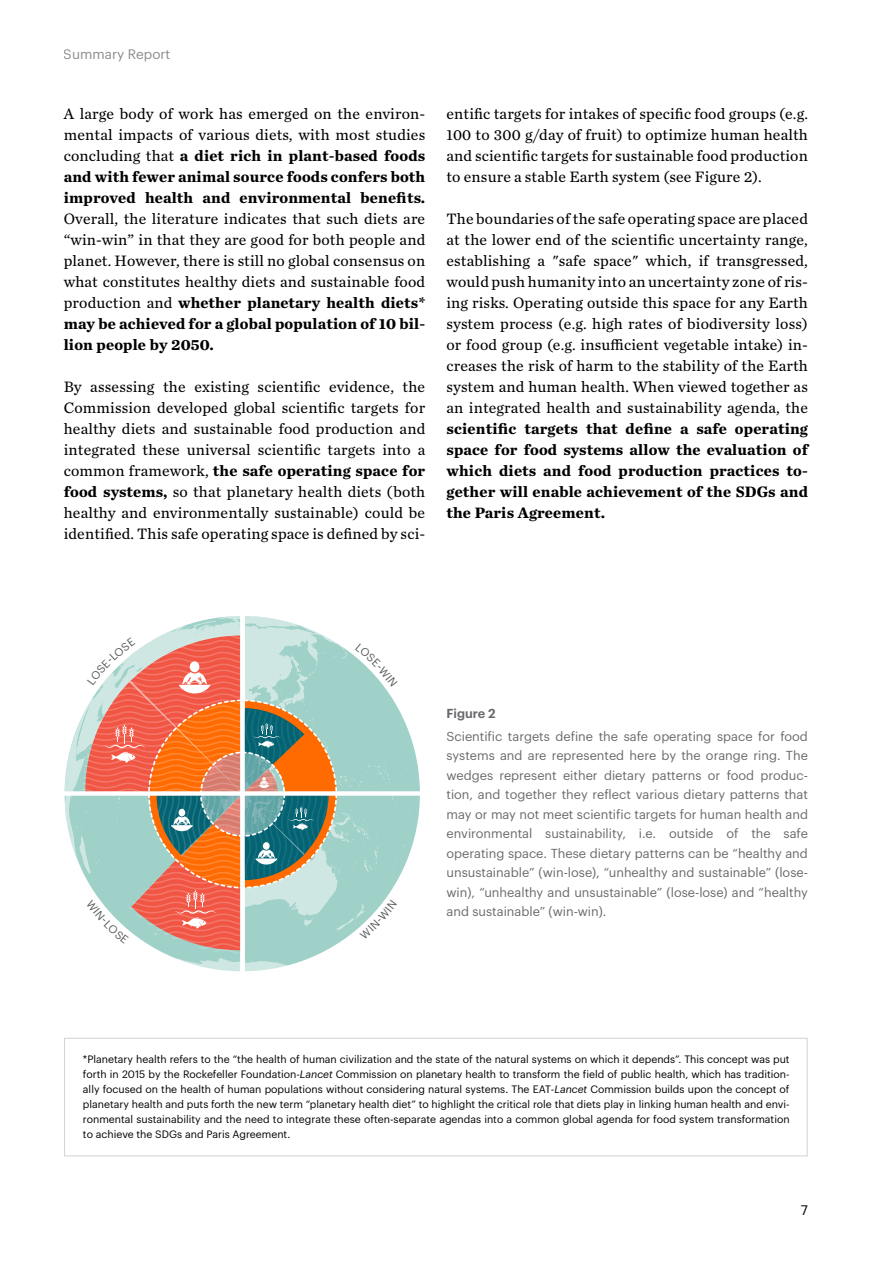
<style>
.page{position:relative;width:893px;height:1263px;background:#fff}
.page>*{position:absolute;margin:0;border:0;box-sizing:border-box;transform-origin:0 0}
.t1{font:15.75px/21px "Chronicle Text G2";letter-spacing:.01em;color:#000;text-align:justify}
.t2{font:700 15.75px/21px "Chronicle Text G2";letter-spacing:.01em;color:#000;text-align:justify}
.t3{font:13.5px "Graphik";color:#58595b}
.t4{font:13.5px "Graphik";color:#000}
.t5{font:12.75px/19.5px "Graphik";color:#696a6d;text-align:justify}
.t6{font:600 12.75px "Graphik";color:#696a6d}
.t7{font:10.5px/15px "Graphik";color:#000;text-align:justify}
.s1{font-weight:400}
.s2{font-weight:700}
.s3{font-style:italic}
</style>
<div class="page">
<div style="left:64px;top:1038px;width:743px;height:118px;border:1px solid #d1d3d4"></div>
<svg style="left:65px;top:725px;width:355px;height:219px"></svg>
<svg style="left:70px;top:616px;width:336px;height:237px;fill:#a0d1c9"></svg>
<div style="left:240px;top:595px;width:5px;height:393px;background:#fff"></div>
<div style="left:36px;top:791px;width:412px;height:5px;background:#fff"></div>
<svg style="left:355px;top:643px;width:43px;height:44px"></svg>
<svg style="left:360px;top:900px;width:37px;height:39px"></svg>
<svg style="left:82px;top:634px;width:255px;height:338px;background:#c4a996"></svg>
<p class="t3" style="left:64px;top:44px;width:108px">Summary Report</p>
<p class="t2" style="left:64px;top:102px;width:363px"><span class="s1">A large body of work has emerged on the environ&shy;mental impacts of various diets, with most studies concluding that</span> a diet rich in plant-based foods and with fewer animal source foods confers both improved health and environmental benefits.</p>
<p class="t1" style="left:64px;top:207px;width:363px">Overall, the literature indicates that such diets are “win-win” in that they are good for both people and planet. However, there is still no global consensus on what constitutes healthy diets and sustainable food production and <span class="s2">whether planetary health diets* may be achieved for a global population of 10 bil&shy;lion people by 2050.</span></p>
<p class="t1" style="left:64px;top:375px;width:363px">By assessing the existing scientific evidence, the Commission developed global scientific targets for healthy diets and sustainable food production and integrated these universal scientific targets into a common framework, <span class="s2">the safe operating space for food systems,</span> so that planetary health diets (both healthy and environmentally sustainable) could be identified. This safe operating space is defined by sci-</p>
<p class="t1" style="left:446px;top:102px;width:363px">entific targets for intakes of specific food groups (e.g.<br>100 to 300 g/day of fruit) to optimize human health and scientific targets for sustainable food production to ensure a stable Earth system (see Figure 2).</p>
<p class="t1" style="left:446px;top:207px;width:363px">The boundaries of the safe operating space are placed at the lower end of the scientific uncertainty range, establishing a "safe space" which, if transgressed, would push humanity into an uncertainty zone of ris&shy;ing risks. Operating outside this space for any Earth system process (e.g. high rates of biodiversity loss) or food group (e.g. insufficient vegetable intake) in&shy;creases the risk of harm to the stability of the Earth system and human health. When viewed together as an integrated health and sustainability agenda, the</p>
<p class="t2" style="left:446px;top:417px;width:363px">scientific targets that define a safe operating space for food systems allow the evaluation of which diets and food production practices to&shy;gether will enable achievement of the SDGs and the Paris Agreement.</p>
<p class="t6" style="left:446px;top:704px;width:51px">Figure 2</p>
<p class="t5" style="left:446px;top:725px;width:363px">Scientific targets define the safe operating space for food systems and are represented here by the orange ring. The wedges represent either dietary patterns or food produc&shy;tion, and together they reflect various dietary patterns that may or may not meet scientific targets for human health and environmental sustainability, i.e. outside of the safe operating space. These dietary patterns can be “healthy and unsustainable” (win-lose), “unhealthy and sustainable” (lose&shy;win), “unhealthy and unsustainable” (lose-lose) and “healthy and sustainable” (win-win).</p>
<p class="t7" style="left:83px;top:1051px;width:708px">*Planetary health refers to the “the health of human civilization and the state of the natural systems on which it depends”. This concept was put forth in 2015 by the Rockefeller Foundation<span class="s3">-Lancet</span> Commission on planetary health to transform the field of public health, which has tradition&shy;ally focused on the health of human populations without considering natural systems. The EAT<span class="s3">-Lancet</span> Commission builds upon the concept of planetary health and puts forth the new term “planetary health diet” to highlight the critical role that diets play in linking human health and envi&shy;ronmental sustainability and the need to integrate these often-separate agendas into a common global agenda for food system transformation to achieve the SDGs and Paris Agreement.</p>
<p class="t4" style="left:801px;top:1200px;width:9px">7</p>
</div>
